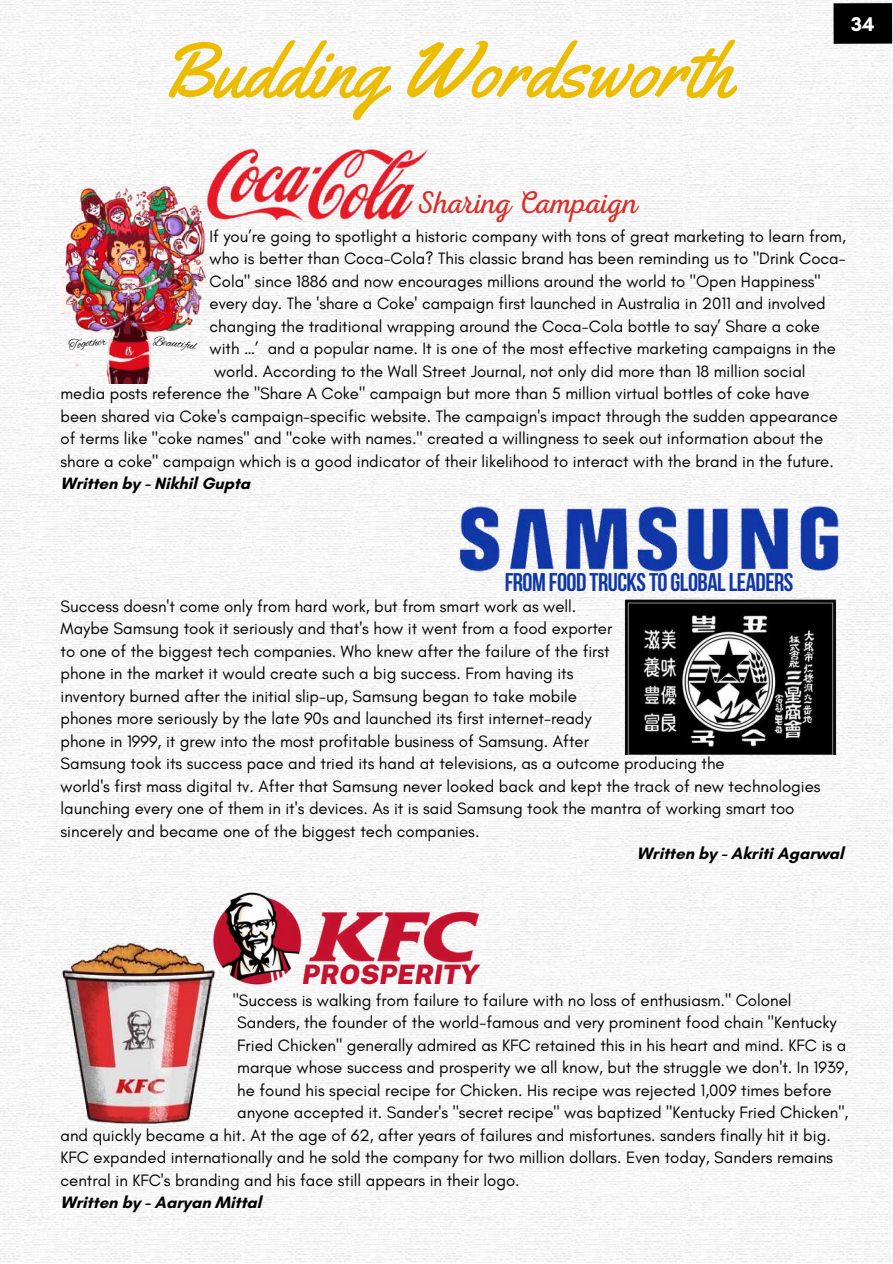
<style>
.page{position:relative;width:893px;height:1264px;background:#fff}
.page>*{position:absolute;margin:0;border:0;box-sizing:border-box;transform-origin:0 0}
.t1{font:77.4px "Yellowtail";color:#ebbc00}
.t2{font:31.5px "RTL Adam Script Light";color:#da2d28}
.t3{font:italic 900 26.7px "Public Sans";color:#c4122f}
.t4{font:700 25.5px "Bebas Neue";letter-spacing:-.02em;color:#0f37a7}
.t5{font:700 20.25px "Glacial Indifference";color:#fff}
.t6{font:16.8px/22.5px "Glacial Indifference";color:#000}
.t7{font:700 16.8px "Glacial Indifference";color:#000}
</style>
<div class="page">
<img style="left:0;top:0;width:892px;height:1262px">
<img style="left:61px;top:180px;width:150px;height:203px">
<img style="left:197px;top:118px;width:237px;height:133px">
<img style="left:37px;top:928px;width:197px;height:212px">
<img style="left:197px;top:868px;width:296px;height:140px">
<img style="left:614px;top:596px;width:224px;height:158px">
<img style="left:459px;top:493px;width:380px;height:94px">
<div style="left:833px;top:3px;width:59px;height:41px;background:#000"></div>
<svg style="left:68px;top:337px;width:39px;height:13px"></svg>
<svg style="left:153px;top:336px;width:45px;height:15px"></svg>
<h1 class="t1" style="left:160px;top:22px;width:572px">Budding Wordsworth</h1>
<h2 class="t2" style="left:416px;top:184px;width:224px">Sharing Campaign</h2>
<p class="t5" style="left:851px;top:12px;width:25px">34</p>
<p class="t6" style="left:209px;top:225px;width:637px">If you’re going to spotlight a historic company with tons of great marketing to learn from,</p>
<p class="t6" style="left:209px;top:247px;width:637px">who is better than Coca-Cola? This classic brand has been reminding us to "Drink Coca-</p>
<p class="t6" style="left:209px;top:269px;width:612px">Cola" since 1886 and now encourages millions around the world to "Open Happiness"</p>
<p class="t6" style="left:209px;top:292px;width:617px">every day. The 'share a Coke' campaign first launched in Australia in 2011 and involved</p>
<p class="t6" style="left:209px;top:314px;width:612px">changing the traditional wrapping around the Coca-Cola bottle to say’ Share a coke</p>
<p class="t6" style="left:209px;top:337px;width:627px">with …’ and a popular name. It is one of the most effective marketing campaigns in the</p>
<p class="t6" style="left:214px;top:359px;width:593px">world. According to the Wall Street Journal, not only did more than 18 million social</p>
<p class="t6" style="left:61px;top:382px;width:750px">media posts reference the "Share A Coke" campaign but more than 5 million virtual bottles of coke have</p>
<p class="t6" style="left:61px;top:404px;width:778px">been shared via Coke's campaign-specific website. The campaign's impact through the sudden appearance</p>
<p class="t6" style="left:61px;top:427px;width:764px">of terms like "coke names" and "coke with names." created a willingness to seek out information about the</p>
<p class="t6" style="left:61px;top:449px;width:774px">share a coke" campaign which is a good indicator of their likelihood to interact with the brand in the future.</p>
<p class="t7" style="left:61px;top:473px;width:191px">Written by - Nikhil Gupta</p>
<h3 class="t4" style="left:504px;top:571px;width:290px">FROMFOOD TRUCKSTOGLOBALLEADERS</h3>
<p class="t6" style="left:61px;top:594px;width:761px">Success doesn't come only from hard work, but from smart work as well.<br>Maybe Samsung took it seriously and that's how it went from a food exporter<br>to one of the biggest tech companies. Who knew after the failure of the first<br>phone in the market it would create such a big success. From having its<br>inventory burned after the initial slip-up, Samsung began to take mobile<br>phones more seriously by the late 90s and launched its first internet-ready<br>phone in 1999, it grew into the most profitable business of Samsung. After<br>Samsung took its success pace and tried its hand at televisions, as a outcome producing the<br>world's first mass digital tv. After that Samsung never looked back and kept the track of new technologies launching every one of them in it's devices. As it is said Samsung took the mantra of working smart too sincerely and became one of the biggest tech companies.</p>
<p class="t7" style="left:637px;top:843px;width:208px">Written by - Akriti Agarwal</p>
<h3 class="t3" style="left:302px;top:958px;width:178px">PROSPERITY</h3>
<p class="t6" style="left:233px;top:988px;width:560px">"Success is walking from failure to failure with no loss of enthusiasm." Colonel</p>
<p class="t6" style="left:237px;top:1011px;width:601px">Sanders, the founder of the world-famous and very prominent food chain "Kentucky</p>
<p class="t6" style="left:237px;top:1033px;width:610px">Fried Chicken" generally admired as KFC retained this in his heart and mind. KFC is a</p>
<p class="t6" style="left:237px;top:1055px;width:612px">marque whose success and prosperity we all know, but the struggle we don't. In 1939,</p>
<p class="t6" style="left:237px;top:1078px;width:596px">he found his special recipe for Chicken. His recipe was rejected 1,009 times before</p>
<p class="t6" style="left:237px;top:1100px;width:612px">anyone accepted it. Sander's "secret recipe" was baptized "Kentucky Fried Chicken",</p>
<p class="t6" style="left:61px;top:1123px;width:771px">and quickly became a hit. At the age of 62, after years of failures and misfortunes. sanders finally hit it big.</p>
<p class="t6" style="left:61px;top:1145px;width:773px">KFC expanded internationally and he sold the company for two million dollars. Even today, Sanders remains</p>
<p class="t6" style="left:61px;top:1168px;width:460px">central in KFC's branding and his face still appears in their logo.</p>
<p class="t7" style="left:61px;top:1192px;width:202px">Written by - Aaryan Mittal</p>
</div>
